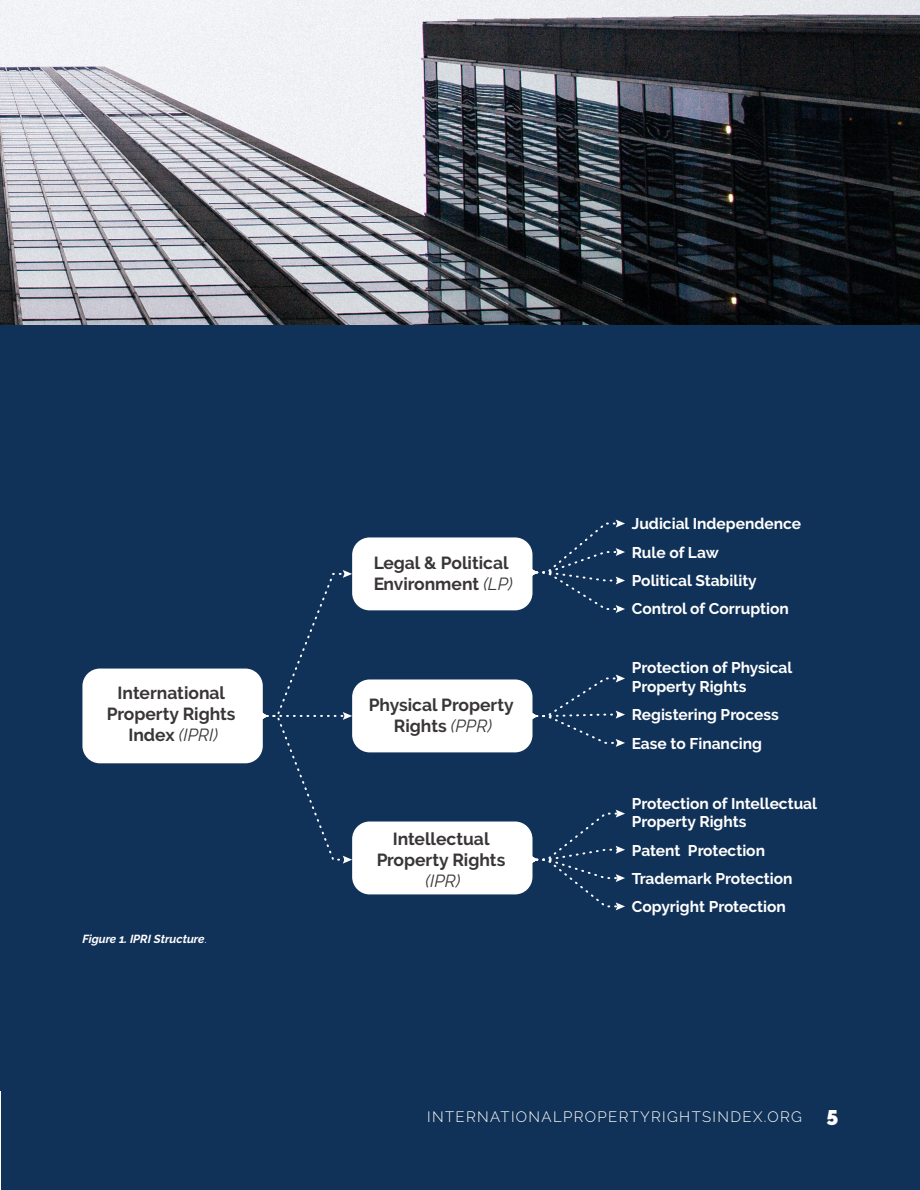
<style>
.page{position:relative;width:920px;height:1190px;background:#fff}
.page>*{position:absolute;margin:0;border:0;box-sizing:border-box;transform-origin:0 0}
.t1{font:700 17.4px/21px "Raleway";color:#231f20;text-align:center}
.t2{font:italic 17.4px "Raleway";color:#231f20}
.t3{font:700 15.45px/28.3px "Raleway";color:#fff}
.t4{font:300 15px "Raleway";letter-spacing:.09em;color:#fff}
.t5{font:italic 700 11.7px "Raleway";color:#fff}
.s1{font-weight:400;font-style:italic}
.s2{font-weight:400;font-style:normal}
.s3{font-weight:900;font-size:21px}
</style>
<div class="page">
<div style="left:1px;top:1054px;width:918px;height:135px;background:#113258"></div>
<div style="left:1px;top:0;width:918px;height:1090px;background:#113258"></div>
<img style="left:0;top:0;width:919px;height:325px">
<div style="left:82px;top:668px;width:181px;height:95px;background:#fff;border-radius:17px"></div>
<div style="left:352px;top:537px;width:180px;height:73px;background:#fff;border-radius:17px"></div>
<div style="left:352px;top:679px;width:180px;height:73px;background:#fff;border-radius:17px"></div>
<div style="left:352px;top:821px;width:180px;height:73px;background:#fff;border-radius:17px"></div>
<svg style="left:258px;top:570px;width:94px;height:293px"></svg>
<svg style="left:527px;top:809px;width:98px;height:101px"></svg>
<svg style="left:527px;top:674px;width:98px;height:73px"></svg>
<svg style="left:527px;top:519px;width:98px;height:94px"></svg>
<p class="t1" style="left:107px;top:682px;width:130px">International<br>Property Rights<br>Index <span class="s1">(IPRI)</span></p>
<p class="t5" style="left:82px;top:932px;width:126px">Figure 1. IPRI Structure<span class="s2">.</span></p>
<p class="t1" style="left:373px;top:552px;width:141px;text-align:left">Legal &amp; Political<br>Environment <span class="s1">(LP)</span></p>
<p class="t1" style="left:368px;top:694px;width:147px">Physical Property<br>Rights <span class="s1">(PPR)</span></p>
<p class="t1" style="left:376px;top:828px;width:130px">Intellectual<br>Property Rights</p>
<p class="t2" style="left:425px;top:870px;width:36px">(IPR)</p>
<p class="t3" style="left:631px;top:510px;width:171px">Judicial Independence<br>Rule of Law<br>Political Stability<br>Control of Corruption</p>
<p class="t3" style="left:631px;top:658px;width:162px;line-height:18.6px">Protection of Physical<br>Property Rights</p>
<p class="t3" style="left:631px;top:701px;width:148px">Registering Process<br>Ease to Financing</p>
<p class="t3" style="left:631px;top:794px;width:187px;line-height:18.6px">Protection of Intellectual<br>Property Rights</p>
<p class="t3" style="left:631px;top:836px;width:162px">Patent Protection<br>Trademark Protection<br>Copyright Protection</p>
<p class="t4" style="left:427px;top:1107px;width:412px">INTERNATIONALPROPERTYRIGHTSINDEX.ORG <span class="s3">5</span></p>
</div>
